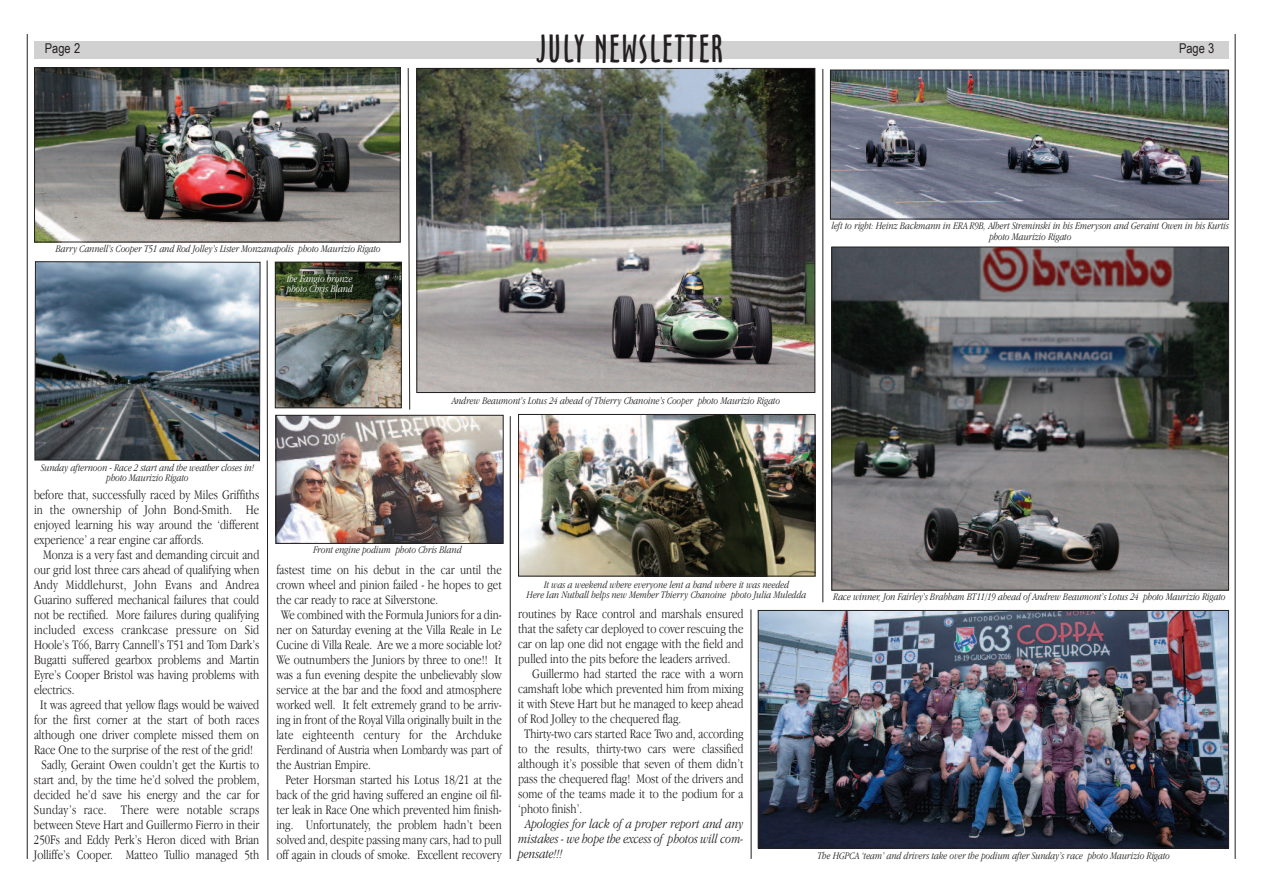
<style>
.page{position:relative;width:1263px;height:893px;background:#fff}
.page>*{position:absolute;margin:0;border:0;box-sizing:border-box;transform-origin:0 0}
.t1{font:36px "Oz Handicraft BT";letter-spacing:.06em;color:#231f20}
.t2{font:300 condensed 13.5px/15px "Garamond IT Cby BT";color:#231f20;text-align:justify}
.t3{font:italic 300 condensed 13.5px/15px "Garamond IT Cby BT";color:#231f20;text-align:justify}
.t4{font:13.5px "Arial Narrow";color:#231f20}
.t5{font:italic 300 condensed 10.5px/10.5px "Garamond IT Cby BT";color:#231f20;text-align:center}
.t6{font:italic 300 condensed 10.5px/10.5px "Garamond IT Cby BT";color:#fff}
</style>
<div class="page">
<div style="left:35px;top:41px;width:1194px;height:17px;background:#d2d1d1"></div>
<hr style="left:27px;top:34px;width:1px;height:825px;background:#231f20">
<hr style="left:1235px;top:34px;width:1px;height:825px;background:#231f20">
<svg style="left:266px;top:260px;width:3px;height:600px"></svg>
<img style="left:832px;top:72px;width:395px;height:145px">
<div style="left:830px;top:70px;width:399px;height:149px;border:1px solid #231f20"></div>
<img style="left:520px;top:416px;width:293px;height:158px">
<div style="left:518px;top:414px;width:297px;height:162px;border:1px solid #231f20"></div>
<img style="left:36px;top:69px;width:363px;height:171px">
<div style="left:34px;top:67px;width:367px;height:175px;border:1px solid #231f20"></div>
<img style="left:418px;top:70px;width:395px;height:321px">
<div style="left:416px;top:68px;width:399px;height:325px;border:1px solid #231f20"></div>
<hr style="left:750px;top:609px;width:1px;height:250px;background:#231f20">
<hr style="left:510px;top:416px;width:1px;height:443px;background:#231f20">
<img style="left:278px;top:417px;width:224px;height:125px">
<div style="left:276px;top:415px;width:228px;height:129px;border:1px solid #231f20"></div>
<img style="left:34px;top:261px;width:227px;height:200px">
<svg style="left:407px;top:68px;width:3px;height:342px"></svg>
<img style="left:833px;top:249px;width:394px;height:340px">
<div style="left:831px;top:247px;width:398px;height:344px;border:1px solid #231f20"></div>
<img style="left:760px;top:612px;width:467px;height:234px">
<div style="left:758px;top:610px;width:471px;height:238px;border:1px solid #231f20"></div>
<hr style="left:822px;top:69px;width:1px;height:533px;background:#231f20">
<img style="left:277px;top:264px;width:123px;height:142px">
<div style="left:275px;top:262px;width:127px;height:146px;border:1px solid #231f20"></div>
<h1 class="t1" style="left:538px;top:28px;width:187px">JULY NEWSLETTER</h1>
<p class="t4" style="left:45px;top:40px;width:37px">Page 2</p>
<p class="t4" style="left:1179px;top:40px;width:37px">Page 3</p>
<p class="t5" style="left:56px;top:243px;width:326px">Barry Cannell’s Cooper T51 and Rod Jolley’s Lister Monzanapolis photo Maurizio Rigato</p>
<p class="t6" style="left:287px;top:273px;width:68px">the Fangio bronze photo Chris Bland</p>
<p class="t5" style="left:832px;top:220px;width:399px">left to right: Heinz Backmann in ERA R9B, Albert Streminski in his Emeryson and Geraint Owen in his Kurtis photo Maurizio Rigato</p>
<p class="t5" style="left:452px;top:395px;width:330px">Andrew Beaumont’s Lotus 24 ahead of Thierry Chanoine’s Cooper photo Maurizio Rigato</p>
<p class="t5" style="left:41px;top:462px;width:215px">Sunday afternoon - Race 2 start and the weather closes in! photo Maurizio Rigato</p>
<p class="t2" style="left:34px;top:487px;width:227px">before that, successfully raced by Miles Griffiths in the ownership of John Bond-Smith. He enjoyed learning his way around the ‘different experience’ a rear engine car affords.</p>
<p class="t2" style="left:43px;top:547px;width:218px">Monza is a very fast and demanding circuit and</p>
<p class="t2" style="left:34px;top:562px;width:227px">our grid lost three cars ahead of qualifying when</p>
<p class="t2" style="left:34px;top:577px;width:227px">Andy Middlehurst, John Evans and Andrea</p>
<p class="t2" style="left:34px;top:592px;width:227px">Guarino suffered mechanical failures that could</p>
<p class="t2" style="left:34px;top:607px;width:227px">not be rectified. More failures during qualifying</p>
<p class="t2" style="left:34px;top:622px;width:227px">included excess crankcase pressure on Sid</p>
<p class="t2" style="left:34px;top:637px;width:227px">Hoole’s T66, Barry Cannell’s T51 and Tom Dark’s</p>
<p class="t2" style="left:34px;top:652px;width:227px">Bugatti suffered gearbox problems and Martin</p>
<p class="t2" style="left:34px;top:667px;width:227px">Eyre’s Cooper Bristol was having problems with</p>
<p class="t2" style="left:34px;top:682px;width:42px">electrics.</p>
<p class="t2" style="left:40px;top:697px;width:221px">It was agreed that yellow flags would be waived</p>
<p class="t2" style="left:34px;top:712px;width:227px">for the first corner at the start of both races</p>
<p class="t2" style="left:34px;top:727px;width:227px">although one driver complete missed them on</p>
<p class="t2" style="left:34px;top:742px;width:221px">Race One to the surprise of the rest of the grid!</p>
<p class="t2" style="left:42px;top:757px;width:219px">Sadly, Geraint Owen couldn’t get the Kurtis to</p>
<p class="t2" style="left:34px;top:772px;width:227px">start and, by the time he’d solved the problem,</p>
<p class="t2" style="left:34px;top:787px;width:227px">decided he’d save his energy and the car for</p>
<p class="t2" style="left:34px;top:802px;width:227px">Sunday’s race. There were notable scraps</p>
<p class="t2" style="left:34px;top:817px;width:227px">between Steve Hart and Guillermo Fierro in their</p>
<p class="t2" style="left:34px;top:832px;width:227px">250Fs and Eddy Perk’s Heron diced with Brian</p>
<p class="t2" style="left:34px;top:847px;width:227px">Jolliffe’s Cooper. Matteo Tullio managed 5th</p>
<p class="t5" style="left:314px;top:544px;width:150px">Front engine podium photo Chris Bland</p>
<p class="t2" style="left:276px;top:562px;width:227px">fastest time on his debut in the car until the</p>
<p class="t2" style="left:276px;top:577px;width:227px">crown wheel and pinion failed - he hopes to get</p>
<p class="t2" style="left:276px;top:592px;width:163px">the car ready to race at Silverstone.</p>
<p class="t2" style="left:281px;top:607px;width:222px">We combined with the Formula Juniors for a din-</p>
<p class="t2" style="left:276px;top:622px;width:227px">ner on Saturday evening at the Villa Reale in Le</p>
<p class="t2" style="left:276px;top:637px;width:227px">Cucine di Villa Reale. Are we a more sociable lot?</p>
<p class="t2" style="left:276px;top:652px;width:227px">We outnumbers the Juniors by three to one!! It</p>
<p class="t2" style="left:276px;top:667px;width:227px">was a fun evening despite the unbelievably slow</p>
<p class="t2" style="left:276px;top:682px;width:227px">service at the bar and the food and atmosphere</p>
<p class="t2" style="left:276px;top:697px;width:227px">worked well. It felt extremely grand to be arriv-</p>
<p class="t2" style="left:276px;top:712px;width:227px">ing in front of the Royal Villa originally built in the</p>
<p class="t2" style="left:276px;top:727px;width:227px">late eighteenth century for the Archduke</p>
<p class="t2" style="left:276px;top:742px;width:227px">Ferdinand of Austria when Lombardy was part of</p>
<p class="t2" style="left:276px;top:757px;width:96px">the Austrian Empire.</p>
<p class="t2" style="left:285px;top:772px;width:218px">Peter Horsman started his Lotus 18/21 at the</p>
<p class="t2" style="left:276px;top:787px;width:227px">back of the grid having suffered an engine oil fil-</p>
<p class="t2" style="left:276px;top:802px;width:227px">ter leak in Race One which prevented him finish-</p>
<p class="t2" style="left:276px;top:817px;width:227px">ing. Unfortunately, the problem hadn’t been</p>
<p class="t2" style="left:276px;top:832px;width:227px">solved and, despite passing many cars, had to pull</p>
<p class="t2" style="left:276px;top:847px;width:227px">off again in clouds of smoke. Excellent recovery</p>
<p class="t5" style="left:527px;top:579px;width:281px">It was a weekend where everyone lent a hand where it was needed<br>Here Ian Nuthall helps new Member Thierry Chanoine photo Julia Muledda</p>
<p class="t2" style="left:518px;top:606px;width:227px">routines by Race control and marshals ensured</p>
<p class="t2" style="left:518px;top:621px;width:227px">that the safety car deployed to cover rescuing the</p>
<p class="t2" style="left:518px;top:636px;width:227px">car on lap one did not engage with the field and</p>
<p class="t2" style="left:518px;top:651px;width:214px">pulled into the pits before the leaders arrived.</p>
<p class="t2" style="left:532px;top:666px;width:213px">Guillermo had started the race with a worn</p>
<p class="t2" style="left:518px;top:681px;width:227px">camshaft lobe which prevented him from mixing</p>
<p class="t2" style="left:518px;top:696px;width:227px">it with Steve Hart but he managed to keep ahead</p>
<p class="t2" style="left:518px;top:711px;width:165px">of Rod Jolley to the chequered flag.</p>
<p class="t2" style="left:524px;top:726px;width:221px">Thirty-two cars started Race Two and, according</p>
<p class="t2" style="left:518px;top:741px;width:227px">to the results, thirty-two cars were classified</p>
<p class="t2" style="left:518px;top:756px;width:227px">although it’s possible that seven of them didn’t</p>
<p class="t2" style="left:518px;top:771px;width:227px">pass the chequered flag! Most of the drivers and</p>
<p class="t2" style="left:518px;top:786px;width:227px">some of the teams made it to the podium for a</p>
<p class="t2" style="left:518px;top:801px;width:66px">‘photo finish’.</p>
<p class="t3" style="left:518px;top:816px;width:227px;text-indent:7px">Apologies for lack of a proper report and any mistakes - we hope the excess of photos will com&shy;pensate!!!</p>
<p class="t5" style="left:833px;top:592px;width:394px">Race winner, Jon Fairley’s Brabham BT11/19 ahead of Andrew Beaumont’s Lotus 24 photo Maurizio Rigato</p>
<p class="t5" style="left:818px;top:850px;width:354px">The HGPCA ‘team’ and drivers take over the podium after Sunday’s race photo Maurizio Rigato</p>
</div>
